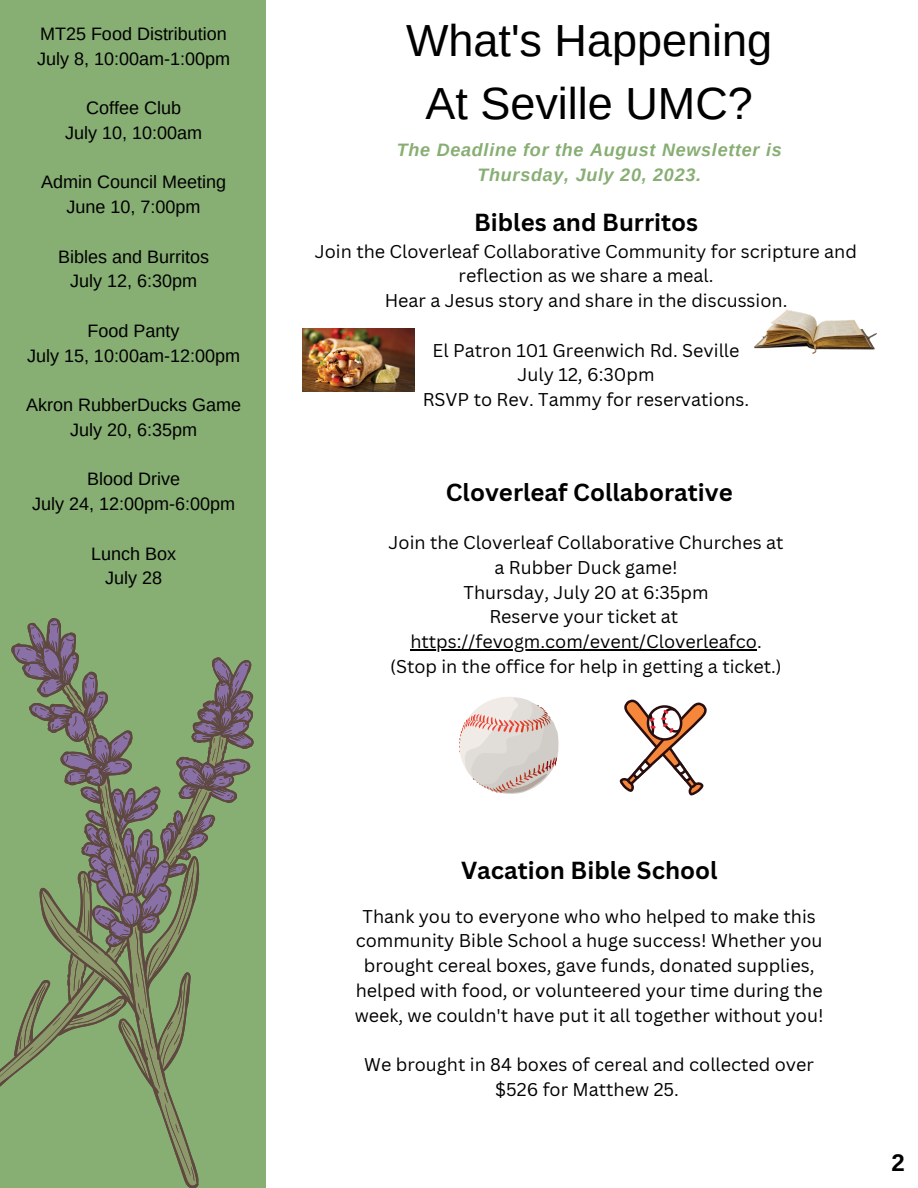
<style>
.page{position:relative;width:918px;height:1188px;background:#fff}
.page>*{position:absolute;margin:0;border:0;box-sizing:border-box;transform-origin:0 0}
.t1{font:45px "Arimo";color:#000}
.t2{font:700 27px "Arimo";color:#000}
.t3{font:700 24px "Canva Sans";color:#000}
.t4{font:700 24px "Arimo";color:#000}
.t5{font:18px/24.8px "Canva Sans";color:#000;text-align:center}
.t6{font:18px "Arimo";color:#000}
.t7{font:italic 700 18px "Arimo";letter-spacing:.04em;color:#87ae73}
</style>
<div class="page">
<div style="left:0;top:0;width:266px;height:1188px;background:#87ae73"></div>
<img style="left:303px;top:329px;width:111px;height:63px">
<img style="left:755px;top:309px;width:122px;height:45px">
<svg style="left:0;top:618px;width:254px;height:570px"></svg>
<svg style="left:459px;top:697px;width:100px;height:97px"></svg>
<svg style="left:620px;top:699px;width:87px;height:97px"></svg>
<hr style="left:410px;top:649px;width:347px;height:1px;background:#000">
<p class="t2" style="left:30px;top:22px;width:207px">Important Dates</p>
<p class="t1" style="left:406px;top:16px;width:368px">What's Happening</p>
<p class="t1" style="left:426px;top:79px;width:329px">At Seville UMC?</p>
<p class="t6" style="left:40px;top:24px;width:188px">MT25 Food Distribution</p>
<p class="t6" style="left:37px;top:48px;width:194px">July 8, 10:00am-1:00pm</p>
<p class="t6" style="left:86px;top:98px;width:96px">Coffee Club</p>
<p class="t6" style="left:65px;top:123px;width:138px">July 10, 10:00am</p>
<p class="t6" style="left:41px;top:172px;width:186px">Admin Council Meeting</p>
<p class="t6" style="left:67px;top:197px;width:136px">June 10, 7:00pm</p>
<p class="t6" style="left:58px;top:246px;width:152px">Bibles and Burritos</p>
<p class="t6" style="left:70px;top:271px;width:128px">July 12, 6:30pm</p>
<p class="t6" style="left:88px;top:321px;width:93px">Food Panty</p>
<p class="t6" style="left:27px;top:345px;width:215px">July 15, 10:00am-12:00pm</p>
<p class="t6" style="left:26px;top:395px;width:216px">Akron RubberDucks Game</p>
<p class="t6" style="left:70px;top:420px;width:128px">July 20, 6:35pm</p>
<p class="t6" style="left:87px;top:469px;width:94px">Blood Drive</p>
<p class="t6" style="left:32px;top:494px;width:205px">July 24, 12:00pm-6:00pm</p>
<p class="t6" style="left:91px;top:543px;width:87px">Lunch Box</p>
<p class="t6" style="left:105px;top:568px;width:59px">July 28</p>
<p class="t7" style="left:397px;top:140px;width:386px">The Deadline for the August Newsletter is</p>
<p class="t7" style="left:477px;top:165px;width:225px">Thursday, July 20, 2023.</p>
<p class="t3" style="left:474px;top:205px;width:226px">Bibles and Burritos</p>
<p class="t5" style="left:315px;top:238px;width:544px">Join the Cloverleaf Collaborative Community for scripture and reflection as we share a meal.</p>
<p class="t5" style="left:385px;top:288px;width:404px">Hear a Jesus story and share in the discussion.</p>
<p class="t5" style="left:433px;top:337px;width:309px">El Patron 101 Greenwich Rd. Seville</p>
<p class="t5" style="left:518px;top:362px;width:138px">July 12, 6:30pm</p>
<p class="t5" style="left:423px;top:387px;width:328px">RSVP to Rev. Tammy for reservations.</p>
<p class="t3" style="left:446px;top:475px;width:288px">Cloverleaf Collaborative</p>
<p class="t5" style="left:389px;top:530px;width:396px">Join the Cloverleaf Collaborative Churches at a Rubber Duck game!</p>
<p class="t5" style="left:464px;top:579px;width:247px">Thursday, July 20 at 6:35pm</p>
<p class="t5" style="left:489px;top:604px;width:190px">Reserve your ticket at</p>
<p class="t5" style="left:410px;top:629px;width:353px">https://fevogm.com/event/Cloverleafco.</p>
<p class="t5" style="left:390px;top:653px;width:393px">(Stop in the office for help in getting a ticket.)</p>
<p class="t3" style="left:461px;top:853px;width:258px">Vacation Bible School</p>
<p class="t5" style="left:355px;top:903px;width:470px">Thank you to everyone who who helped to make this community Bible School a huge success! Whether you brought cereal boxes, gave funds, donated supplies, helped with food, or volunteered your time during the week, we couldn't have put it all together without you!</p>
<p class="t5" style="left:364px;top:1052px;width:451px">We brought in 84 boxes of cereal and collected over $526 for Matthew 25.</p>
<p class="t4" style="left:891px;top:1149px;width:15px">2</p>
</div>
